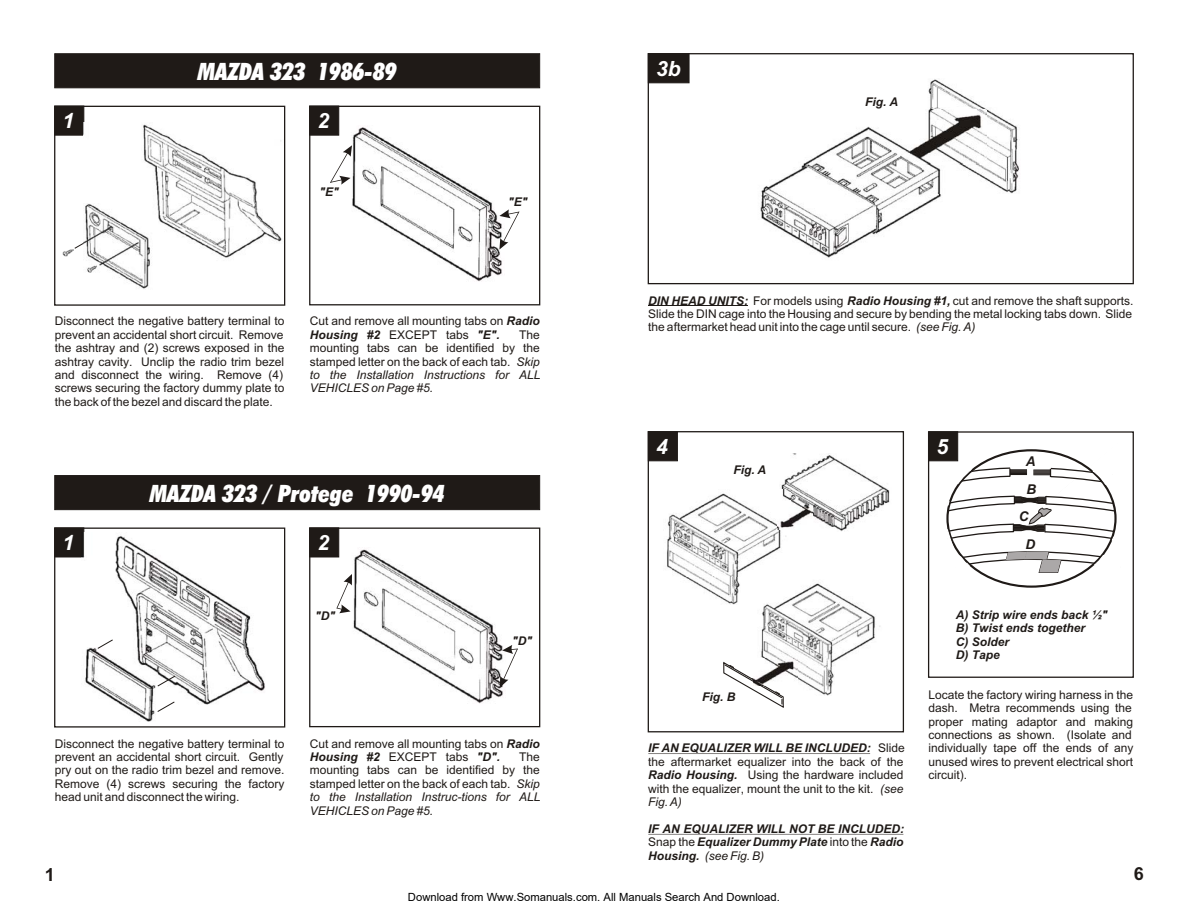
<style>
.page{position:relative;width:1188px;height:918px;background:#fff}
.page>*{position:absolute;margin:0;border:0;box-sizing:border-box;transform-origin:0 0}
.t1{font:24px "Futura X Blk Cn It BT";color:#fff}
.t2{font:italic 700 21px "Arial";color:#fff}
.t3{font:700 18px "Arial";color:#1f1a17}
.t4{font:italic 700 13.5px/28.2px "Arial";color:#1f1a17}
.t5{font:12px/13.4px "Arial";color:#1f1a17;text-align:justify}
.t6{font:italic 700 12px/13.4px "Arial";color:#1f1a17}
.t7{font:11.25px "Arial";color:#000}
.s1{font-weight:700;font-style:italic}
.s2{font-style:italic}
.s3{font-weight:400;font-style:normal}
.s4{font-weight:400}
</style>
<div class="page">
<div style="left:55px;top:106px;width:29px;height:29px;background:#1f1a17;border:1px solid #1f1a17"></div>
<div style="left:55px;top:54px;width:485px;height:34px;background:#1f1a17;border:1px solid #1f1a17"></div>
<div style="left:54px;top:106px;width:231px;height:200px;border:1px solid #1f1a17"></div>
<div style="left:309px;top:106px;width:30px;height:29px;background:#1f1a17;border:1px solid #1f1a17"></div>
<div style="left:309px;top:106px;width:231px;height:199px;border:1px solid #1f1a17"></div>
<svg style="left:62px;top:241px;width:22px;height:16px"></svg>
<img style="left:84px;top:124px;width:198px;height:165px">
<img style="left:352px;top:127px;width:150px;height:155px">
<svg style="left:499px;top:209px;width:21px;height:41px"></svg>
<svg style="left:330px;top:145px;width:22px;height:40px"></svg>
<div style="left:928px;top:431px;width:206px;height:247px;border:1px solid #1f1a17"></div>
<div style="left:928px;top:432px;width:30px;height:29px;background:#1f1a17;border:1px solid #1f1a17"></div>
<svg style="left:944px;top:440px;width:173px;height:134px"></svg>
<div style="left:55px;top:528px;width:29px;height:29px;background:#1f1a17"></div>
<div style="left:55px;top:475px;width:485px;height:35px;background:#1f1a17;border:1px solid #1f1a17"></div>
<div style="left:54px;top:528px;width:231px;height:200px;border:1px solid #1f1a17"></div>
<div style="left:309px;top:528px;width:30px;height:29px;background:#1f1a17;border:1px solid #1f1a17"></div>
<div style="left:309px;top:528px;width:231px;height:199px;border:1px solid #1f1a17"></div>
<img style="left:81px;top:532px;width:184px;height:190px">
<svg style="left:97px;top:639px;width:17px;height:10px"></svg>
<svg style="left:157px;top:675px;width:19px;height:12px"></svg>
<svg style="left:157px;top:701px;width:18px;height:12px"></svg>
<img style="left:353px;top:549px;width:150px;height:155px">
<svg style="left:500px;top:645px;width:18px;height:42px"></svg>
<svg style="left:336px;top:574px;width:16px;height:39px"></svg>
<hr style="left:648px;top:753px;width:222px;height:1px;background:#1f1a17">
<hr style="left:648px;top:834px;width:255px;height:1px;background:#1f1a17">
<div style="left:648px;top:431px;width:256px;height:301px;border:1px solid #1f1a17"></div>
<div style="left:648px;top:432px;width:30px;height:29px;background:#1f1a17;border:1px solid #1f1a17"></div>
<hr style="left:648px;top:306px;width:100px;height:1px;background:#1f1a17">
<div style="left:648px;top:53px;width:486px;height:231px;border:1px solid #1f1a17"></div>
<div style="left:648px;top:54px;width:41px;height:29px;background:#1f1a17;border:1px solid #1f1a17"></div>
<img style="left:760px;top:126px;width:182px;height:132px">
<img style="left:923px;top:79px;width:97px;height:114px">
<img style="left:902px;top:110px;width:84px;height:54px">
<img style="left:781px;top:454px;width:109px;height:78px">
<img style="left:663px;top:514px;width:77px;height:90px">
<img style="left:672px;top:489px;width:118px;height:87px">
<img style="left:778px;top:507px;width:35px;height:22px">
<img style="left:757px;top:605px;width:77px;height:90px">
<img style="left:766px;top:583px;width:115px;height:84px">
<svg style="left:723px;top:661px;width:62px;height:47px"></svg>
<img style="left:754px;top:659px;width:44px;height:27px">
<h2 class="t2" style="left:62px;top:113px;width:13px">1</h2>
<h1 class="t1" style="left:198px;top:62px;width:200px">MAZDA 323 1986-89</h1>
<h2 class="t2" style="left:317px;top:113px;width:13px">2</h2>
<p class="t6" style="left:319px;top:187px;width:21px">"E"</p>
<p class="t6" style="left:508px;top:196px;width:21px">"E"</p>
<p class="t5" style="left:55px;top:316px;width:231px">Disconnect the negative battery terminal to prevent an accidental short circuit. Remove the ashtray and (2) screws exposed in the ashtray cavity. Unclip the radio trim bezel and disconnect the wiring. Remove (4) screws securing the factory dummy plate to the back of the bezel and discard the plate.</p>
<p class="t5" style="left:310px;top:316px;width:231px">Cut and remove all mounting tabs on <span class="s1">Radio<br>Housing #2</span> EXCEPT tabs <span class="s1">"E".</span></p>
<p class="t5" style="left:310px;top:329px;width:232px;text-indent:209px">The mounting tabs can be identified by the stamped letter on the back of each tab. <span class="s2">Skip to the Installation Instructions for ALL VEHICLES on Page #5.</span></p>
<h2 class="t2" style="left:62px;top:535px;width:13px">1</h2>
<h1 class="t1" style="left:150px;top:483px;width:296px">MAZDA 323 / Protege 1990-94</h1>
<h2 class="t2" style="left:317px;top:535px;width:13px">2</h2>
<p class="t6" style="left:315px;top:610px;width:22px">"D"</p>
<p class="t6" style="left:512px;top:636px;width:22px">"D"</p>
<p class="t5" style="left:55px;top:738px;width:231px">Disconnect the negative battery terminal to prevent an accidental short circuit. Gently pry out on the radio trim bezel and remove.<br>Remove (4) screws securing the factory head unit and disconnect the wiring.</p>
<p class="t5" style="left:310px;top:738px;width:231px">Cut and remove all mounting tabs on <span class="s1">Radio<br>Housing #2</span> EXCEPT tabs <span class="s1">"D".</span></p>
<p class="t5" style="left:310px;top:751px;width:232px;text-indent:209px">The mounting tabs can be identified by the stamped letter on the back of each tab. <span class="s2">Skip to the Installation Instruc-tions for ALL VEHICLES on Page #5.</span></p>
<h2 class="t2" style="left:656px;top:60px;width:26px">3b</h2>
<p class="t6" style="left:865px;top:96px;width:34px">Fig. A</p>
<p class="t5" style="left:648px;top:295px;width:487px;text-align:left"><span class="s1">DIN HEAD UNITS:</span> For models using <span class="s1">Radio Housing #1,</span> cut and remove the shaft supports.<br>Slide the DIN cage into the Housing and secure by bending the metal locking tabs down. Slide the aftermarket head unit into the cage until secure. <span class="s2">(see Fig. A)</span></p>
<h2 class="t2" style="left:656px;top:438px;width:13px">4</h2>
<p class="t6" style="left:733px;top:464px;width:34px">Fig. A</p>
<p class="t6" style="left:702px;top:691px;width:35px">Fig. B</p>
<p class="t5" style="left:648px;top:743px;width:258px"><span class="s1">IF AN EQUALIZER WILL BE INCLUDED:</span> Slide the aftermarket equalizer into the back of the <span class="s1">Radio Housing.</span> Using the hardware included with the equalizer, mount the unit to the kit. <span class="s2">(see Fig. A)</span></p>
<p class="t6" style="left:648px;top:823px;width:257px;text-align:justify">IF AN EQUALIZER WILL NOT BE INCLUDED:<br><span class="s3">Snap the</span> Equalizer Dummy Plate <span class="s3">into the</span> Radio Housing. <span class="s4">(see Fig. B)</span></p>
<h2 class="t2" style="left:936px;top:438px;width:13px">5</h2>
<p class="t4" style="left:1026px;top:448px;width:12px">A<br>B</p>
<p class="t4" style="left:1019px;top:504px;width:18px;line-height:27.8px;text-align:center">C<br>D</p>
<p class="t6" style="left:956px;top:609px;width:153px">A) Strip wire ends back ½"<br>B) Twist ends together<br>C) Solder<br>D) Tape</p>
<p class="t5" style="left:929px;top:689px;width:207px;text-align:left">Locate the factory wiring harness in the dash. Metra recommends using the proper mating adaptor and making connections as shown. (Isolate and individually tape off the ends of any unused wires to prevent electrical short circuit).</p>
<h3 class="t3" style="left:45px;top:867px;width:12px">1</h3>
<h3 class="t3" style="left:1134px;top:867px;width:12px">6</h3>
<p class="t7" style="left:408px;top:890px;width:373px">Download from Www.Somanuals.com. All Manuals Search And Download.</p>
</div>
